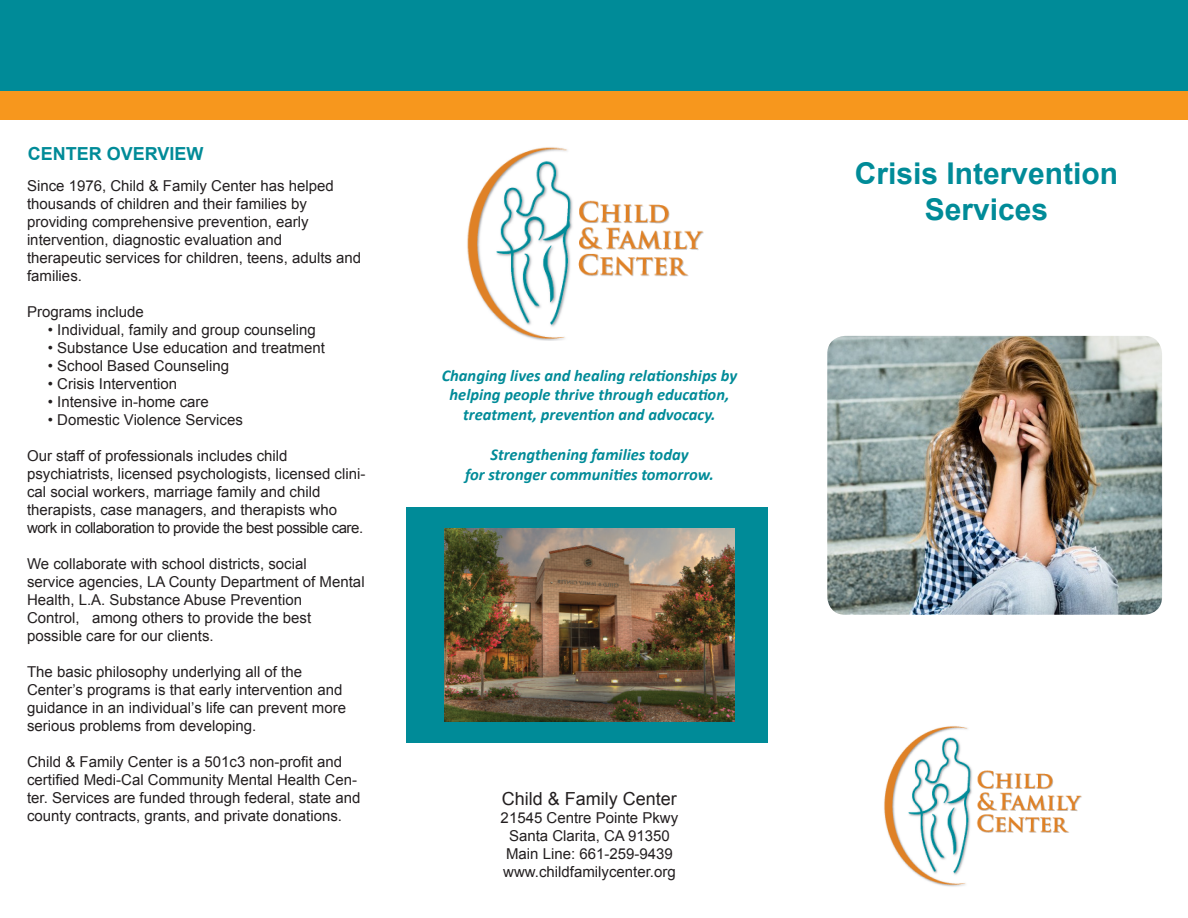
<style>
.page{position:relative;width:1188px;height:918px;background:#fff}
.page>*{position:absolute;margin:0;border:0;box-sizing:border-box;transform-origin:0 0}
.t1{font:700 30px "Arial";color:#008b98}
.t2{font:18px "Arial";color:#231f20}
.t3{font:700 18px "Arial";color:#008b98}
.t4{font:italic 700 16.5px "Calibri";color:#008b98}
.t5{font:15px/18px "Arial";color:#231f20}
.t6{font:15px/18px "Arial";letter-spacing:-.03em;color:#231f20}
</style>
<div class="page">
<img style="left:884px;top:726px;width:198px;height:161px">
<img style="left:467px;top:147px;width:237px;height:193px">
<div style="left:406px;top:508px;width:362px;height:235px;background:#008b98"></div>
<img style="left:445px;top:529px;width:289px;height:193px">
<div style="left:0;top:92px;width:1188px;height:28px;background:#f7971d"></div>
<div style="left:0;top:0;width:1188px;height:91px;background:#008b98"></div>
<img style="left:827px;top:336px;width:335px;height:279px">
<p class="t3" style="left:28px;top:142px;width:177px">CENTER OVERVIEW</p>
<p class="t5" style="left:27px;top:177px;width:308px">Since 1976, Child &amp; Family Center has helped thousands of children and their families by</p>
<p class="t5" style="left:27px;top:213px;width:283px">providing comprehensive prevention, early</p>
<p class="t5" style="left:27px;top:231px;width:257px">intervention, diagnostic evaluation and</p>
<p class="t5" style="left:27px;top:249px;width:336px">therapeutic services for children, teens, adults and families.</p>
<p class="t5" style="left:27px;top:303px;width:118px">Programs include</p>
<p class="t5" style="left:48px;top:321px;width:269px">• Individual, family and group counseling</p>
<p class="t5" style="left:48px;top:339px;width:279px">• Substance Use education and treatment</p>
<p class="t5" style="left:48px;top:357px;width:183px">• School Based Counseling</p>
<p class="t5" style="left:48px;top:375px;width:131px">• Crisis Intervention</p>
<p class="t5" style="left:48px;top:393px;width:163px">• Intensive in-home care</p>
<p class="t5" style="left:48px;top:411px;width:197px">• Domestic Violence Services</p>
<p class="t5" style="left:27px;top:447px;width:262px">Our staff of professionals includes child</p>
<p class="t5" style="left:27px;top:465px;width:340px">psychiatrists, licensed psychologists, licensed clini&shy;cal social workers, marriage family and child</p>
<p class="t6" style="left:27px;top:501px;width:338px">therapists, case managers, and therapists who work in collaboration to provide the best possible care.</p>
<p class="t5" style="left:27px;top:555px;width:281px">We collaborate with school districts, social</p>
<p class="t5" style="left:27px;top:573px;width:339px">service agencies, LA County Department of Mental<br>Health, L.A. Substance Abuse Prevention</p>
<p class="t5" style="left:27px;top:609px;width:286px">Control, among others to provide the best</p>
<p class="t5" style="left:27px;top:627px;width:188px">possible care for our clients.</p>
<p class="t5" style="left:27px;top:663px;width:277px">The basic philosophy underlying all of the</p>
<p class="t5" style="left:27px;top:681px;width:321px">Center’s programs is that early intervention and guidance in an individual’s life can prevent more serious problems from developing.</p>
<p class="t5" style="left:27px;top:753px;width:335px">Child &amp; Family Center is a 501c3 non-profit and certified Medi-Cal Community Mental Health Cen&shy;ter. Services are funded through federal, state and county contracts, grants, and private donations.</p>
<p class="t4" style="left:442px;top:365px;width:297px">Changing lives and healing relationships by</p>
<p class="t4" style="left:450px;top:384px;width:281px">helping people thrive through education,</p>
<p class="t4" style="left:463px;top:404px;width:254px">treatment, prevention and advocacy.</p>
<p class="t4" style="left:490px;top:444px;width:200px">Strengthening families today</p>
<p class="t4" style="left:465px;top:464px;width:250px">for stronger communities tomorrow.</p>
<p class="t2" style="left:502px;top:787px;width:177px">Child &amp; Family Center</p>
<p class="t5" style="left:501px;top:809px;width:179px">21545 Centre Pointe Pkwy</p>
<p class="t5" style="left:509px;top:827px;width:162px">Santa Clarita, CA 91350</p>
<p class="t5" style="left:506px;top:845px;width:168px">Main Line: 661-259-9439</p>
<p class="t5" style="left:503px;top:863px;width:174px">www.childfamilycenter.org</p>
<p class="t1" style="left:855px;top:154px;width:265px">Crisis Intervention</p>
<p class="t1" style="left:925px;top:190px;width:125px">Services</p>
</div>
